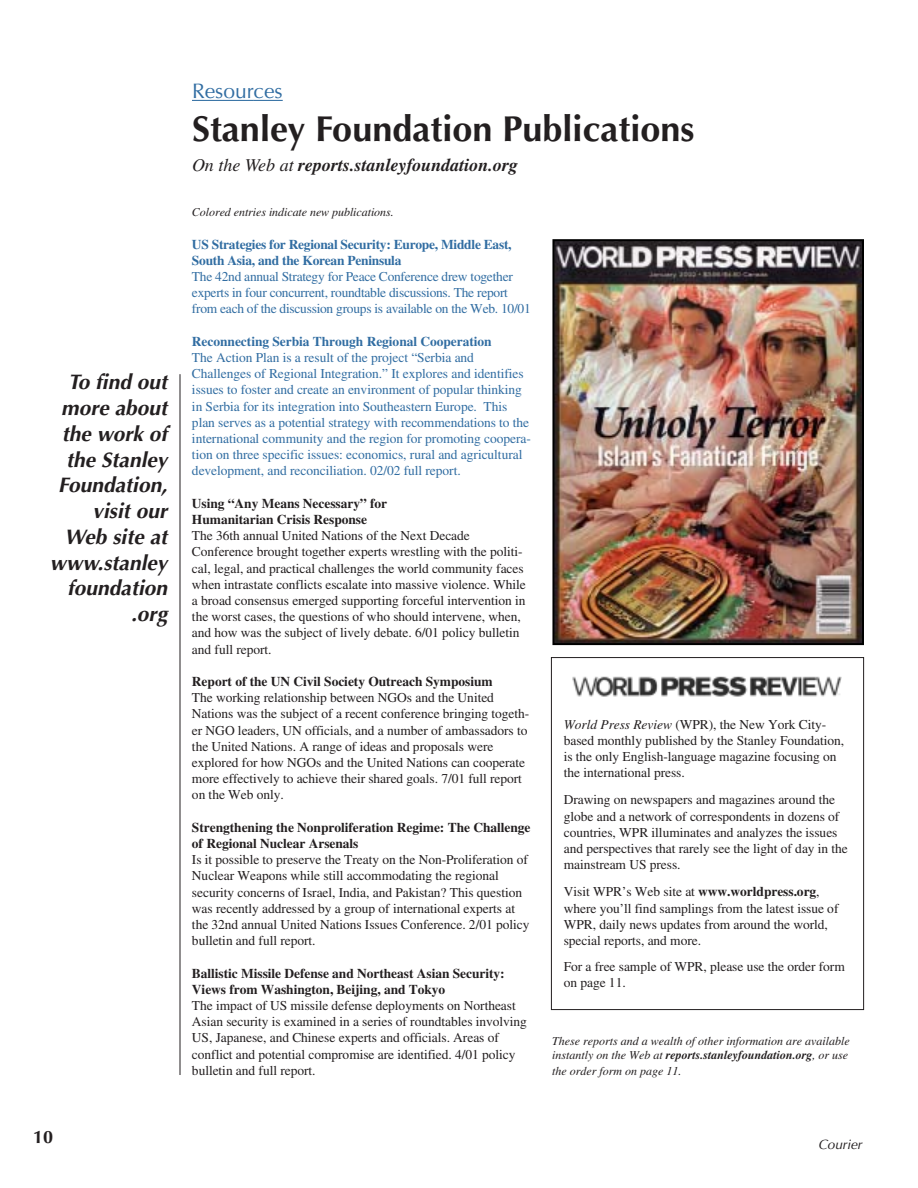
<style>
.page{position:relative;width:918px;height:1188px;background:#fff}
.page>*{position:absolute;margin:0;border:0;box-sizing:border-box;transform-origin:0 0}
.t1{font:700 36px "Optima";color:#231f20}
.t2{font:italic 700 21px/25.8px "Optima";color:#231f20;text-align:right}
.t3{font:21px "Optima";color:#316da2}
.t4{font:italic 700 18px "Times";color:#231f20}
.t5{font:700 18px "Optima";color:#231f20}
.t6{font:13.5px/16.2px "Times";letter-spacing:-.005em;color:#231f20}
.t7{font:13.5px/16.2px "Times";letter-spacing:-.005em;color:#316da2}
.t8{font:700 13.5px/16.2px "Times";letter-spacing:-.005em;color:#231f20}
.t9{font:700 13.5px/16.2px "Times";letter-spacing:-.02em;color:#316da2}
.t10{font:italic 13.5px "Optima";color:#231f20}
.t11{font:italic 12px/14.9px "Times";color:#231f20}
.s1{font-weight:400}
.s2{font-style:italic}
.s3{font-weight:700}
</style>
<div class="page">
<div style="left:551px;top:657px;width:313px;height:353px;border:1px solid #231f20"></div>
<hr style="left:180px;top:374px;width:1px;height:701px;background:#231f20">
<hr style="left:192px;top:100px;width:62px;height:1px;background:#316da2">
<svg style="left:254px;top:100px;width:29px;height:1px"></svg>
<img style="left:555px;top:242px;width:306px;height:400px">
<div style="left:552px;top:239px;width:312px;height:406px;border:2px solid #000"></div>
<img style="left:572px;top:676px;width:269px;height:21px">
<h2 class="t2" style="left:50px;top:370px;width:119px">To find out more about the work of the Stanley<br>Foundation, visit our<br>Web site at www.stanley foundation .org</h2>
<h2 class="t3" style="left:192px;top:83px;width:92px">Resources</h2>
<h1 class="t1" style="left:192px;top:111px;width:504px">Stanley Foundation Publications</h1>
<h3 class="t4" style="left:192px;top:158px;width:328px"><span class="s1">On the Web at</span> reports.stanleyfoundation.org</h3>
<p class="t11" style="left:192px;top:206px;width:203px">Colored entries indicate new publications.</p>
<p class="t9" style="left:192px;top:237px;width:321px">US Strategies for Regional Security: Europe, Middle East,<br>South Asia, and the Korean Peninsula</p>
<p class="t7" style="left:192px;top:270px;width:340px">The 42nd annual Strategy for Peace Conference drew together experts in four concurrent, roundtable discussions. The report from each of the discussion groups is available on the Web. 10/01</p>
<p class="t9" style="left:192px;top:334px;width:301px">Reconnecting Serbia Through Regional Cooperation</p>
<p class="t7" style="left:192px;top:351px;width:341px">The Action Plan is a result of the project “Serbia and Challenges of Regional Integration.” It explores and identifies issues to foster and create an environment of popular thinking in Serbia for its integration into Southeastern Europe. This plan serves as a potential strategy with recommendations to the international community and the region for promoting coopera&shy;tion on three specific issues: economics, rural and agricultural development, and reconciliation. 02/02 full report.</p>
<p class="t8" style="left:192px;top:496px;width:197px">Using “Any Means Necessary” for<br>Humanitarian Crisis Response</p>
<p class="t6" style="left:192px;top:529px;width:335px">The 36th annual United Nations of the Next Decade Conference brought together experts wrestling with the politi&shy;cal, legal, and practical challenges the world community faces when intrastate conflicts escalate into massive violence. While a broad consensus emerged supporting forceful intervention in the worst cases, the questions of who should intervene, when, and how was the subject of lively debate. 6/01 policy bulletin and full report.</p>
<p class="t8" style="left:192px;top:675px;width:302px">Report of the UN Civil Society Outreach Symposium</p>
<p class="t6" style="left:192px;top:691px;width:339px">The working relationship between NGOs and the United Nations was the subject of a recent conference bringing togeth&shy;er NGO leaders, UN officials, and a number of ambassadors to the United Nations. A range of ideas and proposals were explored for how NGOs and the United Nations can cooperate more effectively to achieve their shared goals. 7/01 full report on the Web only.</p>
<p class="t8" style="left:192px;top:820px;width:340px">Strengthening the Nonproliferation Regime: The Challenge of Regional Nuclear Arsenals</p>
<p class="t6" style="left:192px;top:853px;width:339px">Is it possible to preserve the Treaty on the Non-Proliferation of Nuclear Weapons while still accommodating the regional security concerns of Israel, India, and Pakistan? This question was recently addressed by a group of international experts at the 32nd annual United Nations Issues Conference. 2/01 policy bulletin and full report.</p>
<p class="t8" style="left:192px;top:966px;width:314px">Ballistic Missile Defense and Northeast Asian Security:<br>Views from Washington, Beijing, and Tokyo</p>
<p class="t6" style="left:192px;top:999px;width:337px">The impact of US missile defense deployments on Northeast Asian security is examined in a series of roundtables involving US, Japanese, and Chinese experts and officials. Areas of conflict and potential compromise are identified. 4/01 policy bulletin and full report.</p>
<p class="t6" style="left:564px;top:717px;width:282px"><span class="s2">World Press Review</span> (WPR), the New York City&shy;based monthly published by the Stanley Foundation, is the only English-language magazine focusing on the international press.</p>
<p class="t6" style="left:564px;top:793px;width:286px">Drawing on newspapers and magazines around the globe and a network of correspondents in dozens of countries, WPR illuminates and analyzes the issues and perspectives that rarely see the light of day in the mainstream US press.</p>
<p class="t6" style="left:564px;top:885px;width:276px">Visit WPR’s Web site at <span class="s3">www.worldpress.org</span>, where you’ll find samplings from the latest issue of WPR, daily news updates from around the world, special reports, and more.</p>
<p class="t6" style="left:564px;top:959px;width:283px">For a free sample of WPR, please use the order form on page 11.</p>
<p class="t11" style="left:552px;top:1035px;width:299px">These reports and a wealth of other information are available instantly on the Web at <span class="s3">reports.stanleyfoundation.org</span>, or use the order form on page 11.</p>
<h3 class="t5" style="left:33px;top:1128px;width:22px">10</h3>
<p class="t10" style="left:818px;top:1136px;width:45px">Courier</p>
</div>
